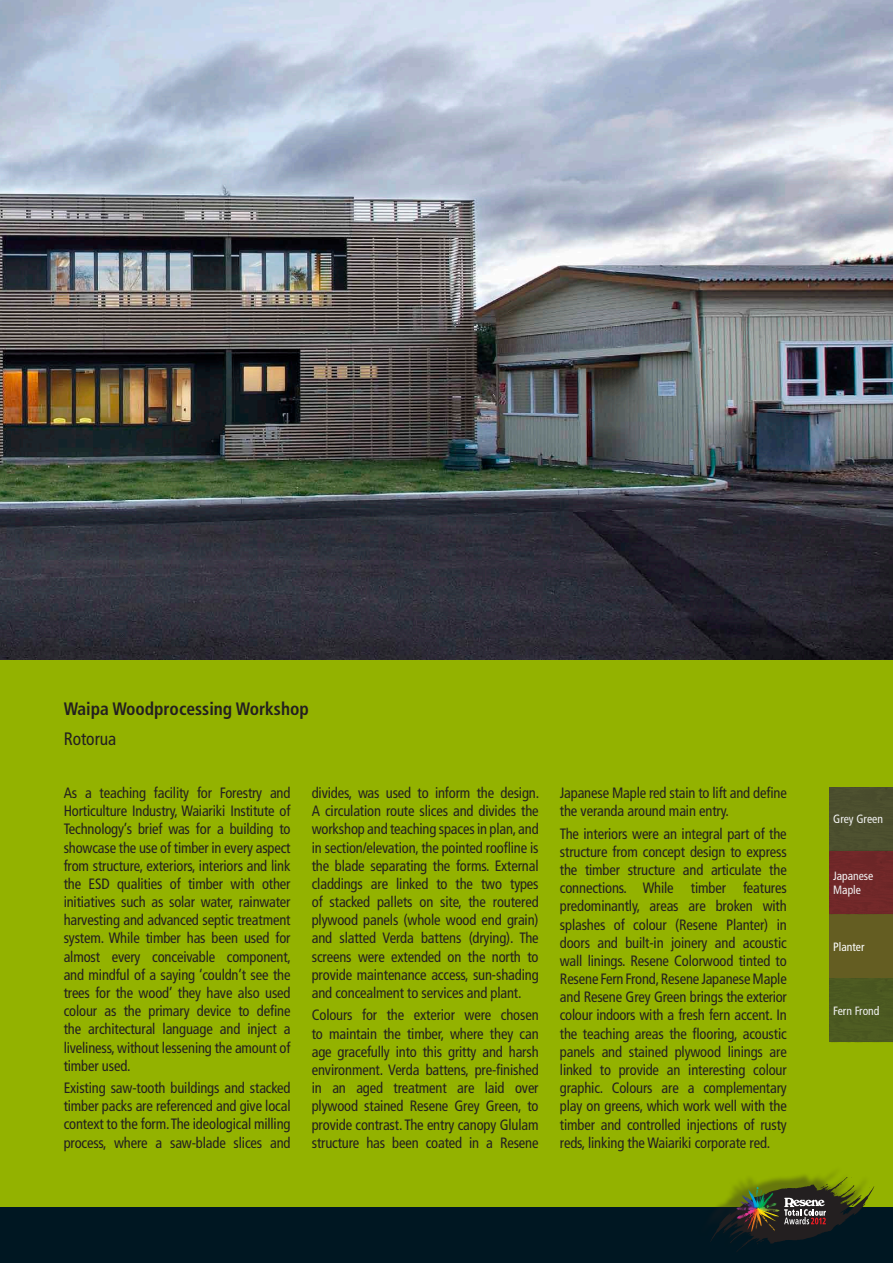
<style>
.page{position:relative;width:893px;height:1263px;background:#93b200}
.page>*{position:absolute;margin:0;border:0;box-sizing:border-box;transform-origin:0 0}
.t1{font:700 condensed 18px "Frutiger";color:#231f20}
.t2{font:condensed 18px "Frutiger";color:#231f20}
.t3{font:condensed 15px/18.1px "Frutiger";letter-spacing:-.01em;color:#231f20;text-align:justify}
.t4{font:condensed 12px/13.5px "Frutiger";color:#fff}
</style>
<div class="page">
<img style="left:0;top:0;width:893px;height:659px">
<div style="left:829px;top:914px;width:64px;height:64px;background:#645d22"></div>
<img style="left:829px;top:787px;width:64px;height:127px">
<div style="left:829px;top:979px;width:64px;height:63px;background:#4c5921"></div>
<div style="left:0;top:1208px;width:893px;height:55px;background:#001722"></div>
<div style="left:697px;top:1165px;width:173px;height:83px;background:#231f20;opacity:.4"></div>
<svg style="left:710px;top:1178px;width:164px;height:74px"></svg>
<p class="t1" style="left:64px;top:698px;width:247px">Waipa Woodprocessing Workshop</p>
<p class="t2" style="left:64px;top:728px;width:54px">Rotorua</p>
<p class="t3" style="left:64px;top:784px;width:229px">As a teaching facility for Forestry and Horticulture Industry, Waiariki Institute of Technology’s brief was for a building to showcase the use of timber in every aspect from structure, exteriors, interiors and link the ESD qualities of timber with other initiatives such as solar water, rainwater harvesting and advanced septic treatment system. While timber has been used for almost every conceivable component, and mindful of a saying ‘couldn’t see the trees for the wood’ they have also used colour as the primary device to define the architectural language and inject a liveliness, without lessening the amount of timber used.</p>
<p class="t3" style="left:64px;top:1079px;width:228px">Existing saw-tooth buildings and stacked timber packs are referenced and give local context to the form. The ideological milling process, where a saw-blade slices and</p>
<p class="t3" style="left:312px;top:784px;width:229px">divides, was used to inform the design.<br>A circulation route slices and divides the workshop and teaching spaces in plan, and in section/elevation, the pointed roofline is the blade separating the forms. External claddings are linked to the two types of stacked pallets on site, the routered plywood panels (whole wood end grain) and slatted Verda battens (drying). The screens were extended on the north to provide maintenance access, sun-shading and concealment to services and plant.</p>
<p class="t3" style="left:312px;top:1006px;width:228px">Colours for the exterior were chosen to maintain the timber, where they can age gracefully into this gritty and harsh environment. Verda battens, pre-finished in an aged treatment are laid over plywood stained Resene Grey Green, to provide contrast. The entry canopy Glulam structure has been coated in a Resene</p>
<p class="t3" style="left:560px;top:784px;width:228px">Japanese Maple red stain to lift and define the veranda around main entry.</p>
<p class="t3" style="left:560px;top:824px;width:228px">The interiors were an integral part of the structure from concept design to express the timber structure and articulate the connections. While timber features predominantly, areas are broken with splashes of colour (Resene Planter) in doors and built-in joinery and acoustic wall linings. Resene Colorwood tinted to Resene Fern Frond, Resene Japanese Maple and Resene Grey Green brings the exterior colour indoors with a fresh fern accent. In the teaching areas the flooring, acoustic panels and stained plywood linings are linked to provide an interesting colour graphic. Colours are a complementary play on greens, which work well with the timber and controlled injections of rusty reds, linking the Waiariki corporate red.</p>
<p class="t4" style="left:833px;top:812px;width:51px">Grey Green</p>
<p class="t4" style="left:833px;top:869px;width:42px">Japanese<br>Maple</p>
<p class="t4" style="left:833px;top:940px;width:33px">Planter</p>
<p class="t4" style="left:833px;top:1004px;width:48px">Fern Frond</p>
</div>
